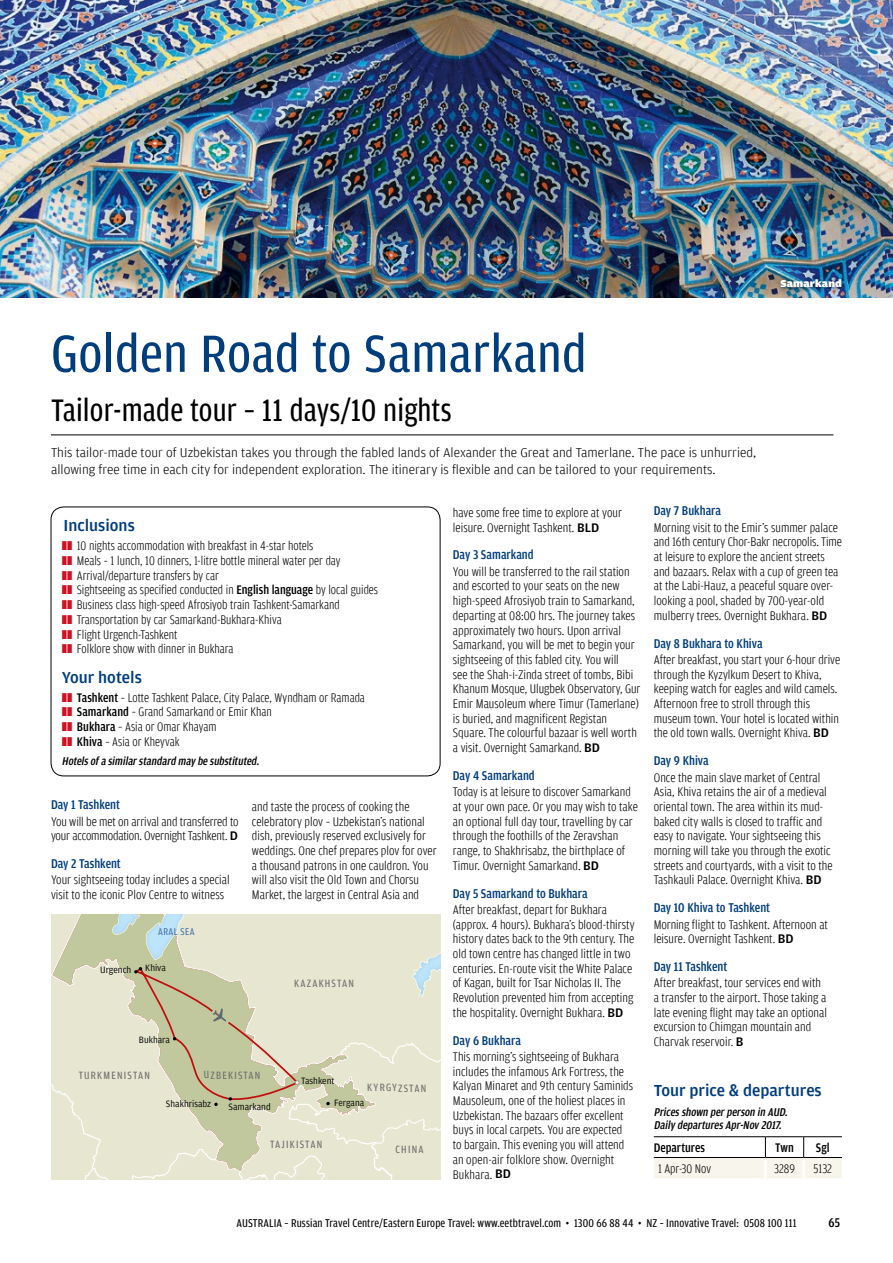
<style>
.page{position:relative;width:893px;height:1263px;background:#fff}
.page>*{position:absolute;margin:0;border:0;box-sizing:border-box;transform-origin:0 0}
.t1{font:55.5px "Amplitude Cond";letter-spacing:.005em;color:#003d7c;scale:1.05 1}
.t2{font:33px "Amplitude Cond";letter-spacing:.005em;color:#000}
.t3{font:500 16.95px "Amplitude";color:#003d7c}
.t4{font:300 13.5px/16.5px "Amplitude";color:#000}
.t5{font:500 13.5px "Amplitude Cond";color:#003d7c}
.t6{font:500 13.5px "Amplitude Cond";color:#000}
.t7{font:300 13.2px/14.7px "Amplitude Cond";color:#000;scale:1.04 1}
.t8{font:300 13.2px/14.7px "Amplitude Cond";color:#000}
.t9{font:500 13.2px "Amplitude Cond";color:#000}
.t10{font:12px "Amplitude Cond";letter-spacing:.01em;color:#000}
.t11{font:italic 500 12px/12.8px "Amplitude Cond";color:#000}
.t12{font:11.25px "Amplitude Cond";color:#706f6f}
.t13{font:900 10.5px "Amplitude Wide";letter-spacing:.01em;color:#fff}
.t14{font:10.5px "Amplitude Cond";color:#4975aa}
.t15{font:9.75px "Amplitude";color:#000;scale:.95 1}
.s1{font-weight:500}
.s2{font-family:"Amplitude";font-weight:500}
</style>
<div class="page">
<svg style="left:654px;top:1137px;width:188px;height:41px"></svg>
<hr style="left:764px;top:1158px;width:2px;height:20px;background:#fff">
<hr style="left:802px;top:1158px;width:3px;height:20px;background:#fff">
<hr style="left:654px;top:1136px;width:111px;height:1px;background:#000">
<hr style="left:765px;top:1136px;width:39px;height:1px;background:#000">
<hr style="left:804px;top:1136px;width:38px;height:1px;background:#000">
<hr style="left:654px;top:1157px;width:111px;height:1px;background:#000">
<hr style="left:765px;top:1157px;width:39px;height:1px;background:#000">
<hr style="left:804px;top:1157px;width:38px;height:1px;background:#000">
<div style="left:51px;top:507px;width:389px;height:269px;border:1px solid #000;border-radius:13px"></div>
<svg style="left:51px;top:914px;width:389px;height:265px;background:#dddec5"></svg>
<hr style="left:51px;top:435px;width:782px;height:1px;background:#000">
<img style="left:0;top:0;width:893px;height:298px">
<div style="left:776px;top:275px;width:70px;height:17px;background:#000;opacity:.6"></div>
<h1 class="t1" style="left:51px;top:324px;width:512px">Golden Road to Samarkand</h1>
<h2 class="t2" style="left:51px;top:392px;width:402px">Tailor-made tour – 11 days/10 nights</h2>
<p class="t4" style="left:51px;top:445px;width:707px">This tailor-made tour of Uzbekistan takes you through the fabled lands of Alexander the Great and Tamerlane. The pace is unhurried, allowing free time in each city for independent exploration. The itinerary is flexible and can be tailored to your requirements.</p>
<p class="t13" style="left:781px;top:278px;width:63px">Samarkand</p>
<p class="t3" style="left:63px;top:516px;width:73px">Inclusions</p>
<p class="t8" style="left:77px;top:539px;width:303px">10 nights accommodation with breakfast in 4-star hotels<br>Meals – 1 lunch, 10 dinners, 1-litre bottle mineral water per day Arrival/departure transfers by car<br>Sightseeing as specified conducted in <span class="s1">English language</span> by local guides Business class high-speed Afrosiyob train Tashkent-Samarkand Transportation by car Samarkand-Bukhara-Khiva<br>Flight Urgench-Tashkent<br>Folklore show with dinner in Bukhara</p>
<p class="t3" style="left:62px;top:668px;width:82px">Your hotels</p>
<p class="t8" style="left:77px;top:690px;width:290px"><span class="s1">Tashkent</span> – Lotte Tashkent Palace, City Palace, Wyndham or Ramada <span class="s1">Samarkand</span> – Grand Samarkand or Emir Khan<br><span class="s1">Bukhara</span> – Asia or Omar Khayam<br><span class="s1">Khiva</span> – Asia or Kheyvak</p>
<p class="t11" style="left:62px;top:755px;width:201px">Hotelsofa similarstandard may be substituted.</p>
<p class="t5" style="left:51px;top:798px;width:71px">Day 1 Tashkent</p>
<p class="t7" style="left:51px;top:814px;width:182px">You will be met on arrival and transferred to your accommodation. Overnight Tashkent. <span class="s2">D</span></p>
<p class="t5" style="left:51px;top:856px;width:71px">Day 2 Tashkent</p>
<p class="t7" style="left:51px;top:873px;width:173px">Your sightseeing today includes a special visit to the iconic Plov Centre to witness</p>
<p class="t14" style="left:158px;top:925px;width:38px">ARAL SEA</p>
<p class="t15" style="left:100px;top:965px;width:34px">Urgench</p>
<p class="t15" style="left:145px;top:962px;width:23px">Khiva</p>
<p class="t7" style="left:252px;top:799px;width:179px">and taste the process of cooking the celebratory plov – Uzbekistan’s national dish, previously reserved exclusively for weddings. One chef prepares plov for over a thousand patrons in one cauldron. You will also visit the Old Town and Chorsu Market, the largest in Central Asia and</p>
<p class="t12" style="left:294px;top:977px;width:62px">KAZAKHSTAN</p>
<p class="t15" style="left:139px;top:1034px;width:34px">Bukhara</p>
<p class="t12" style="left:79px;top:1069px;width:73px">TURKMENISTAN</p>
<p class="t12" style="left:204px;top:1069px;width:58px">UZBEKISTAN</p>
<p class="t15" style="left:166px;top:1098px;width:49px">Shakhrisabz</p>
<p class="t15" style="left:228px;top:1101px;width:46px">Samarkand</p>
<p class="t15" style="left:301px;top:1076px;width:36px">Tashkent</p>
<p class="t12" style="left:367px;top:1082px;width:61px">KYRGYZSTAN</p>
<p class="t15" style="left:334px;top:1097px;width:33px">Fergana</p>
<p class="t12" style="left:270px;top:1138px;width:54px">TAJIKISTAN</p>
<p class="t12" style="left:396px;top:1143px;width:30px">CHINA</p>
<p class="t7" style="left:453px;top:505px;width:164px">have some free time to explore at your leisure. Overnight Tashkent. <span class="s2">BLD</span></p>
<p class="t5" style="left:453px;top:548px;width:82px">Day 3 Samarkand</p>
<p class="t7" style="left:453px;top:564px;width:182px">You will be transferred to the rail station and escorted to your seats on the new high-speed Afrosiyob train to Samarkand, departing at 08:00 hrs. The journey takes approximately two hours. Upon arrival Samarkand, you will be met to begin your sightseeing of this fabled city. You will<br>see the Shah-i-Zinda street of tombs, Bibi Khanum Mosque, Ulugbek Observatory, Gur Emir Mausoleum where Timur (Tamerlane) is buried, and magnificent Registan Square. The colourful bazaar is well worth a visit. Overnight Samarkand. <span class="s2">BD</span></p>
<p class="t5" style="left:453px;top:768px;width:83px">Day 4 Samarkand</p>
<p class="t7" style="left:453px;top:784px;width:179px">Today is at leisure to discover Samarkand at your own pace. Or you may wish to take an optional full day tour, travelling by car through the foothills of the Zeravshan range, to Shakhrisabz, the birthplace of Timur. Overnight Samarkand. <span class="s2">BD</span></p>
<p class="t5" style="left:453px;top:886px;width:136px">Day 5 Samarkand to Bukhara</p>
<p class="t7" style="left:453px;top:902px;width:176px">After breakfast, depart for Bukhara (approx. 4 hours). Bukhara’s blood-thirsty history dates back to the 9th century. The old town centre has changed little in two centuries. En-route visit the White Palace of Kagan, built for Tsar Nicholas II. The Revolution prevented him from accepting the hospitality. Overnight Bukhara. <span class="s2">BD</span></p>
<p class="t5" style="left:453px;top:1033px;width:70px">Day 6 Bukhara</p>
<p class="t7" style="left:453px;top:1049px;width:175px">This morning’s sightseeing of Bukhara includes the infamous Ark Fortress, the Kalyan Minaret and 9th century Saminids Mausoleum, one of the holiest places in Uzbekistan. The bazaars offer excellent buys in local carpets. You are expected to bargain. This evening you will attend an open-air folklore show. Overnight Bukhara. <span class="s2">BD</span></p>
<p class="t5" style="left:654px;top:504px;width:69px">Day 7 Bukhara</p>
<p class="t7" style="left:654px;top:520px;width:182px">Morning visit to the Emir’s summer palace and 16th century Chor-Bakr necropolis. Time at leisure to explore the ancient streets and bazaars. Relax with a cup of green tea at the Labi-Hauz, a peaceful square over&shy;looking a pool, shaded by 700-year-old mulberry trees. Overnight Bukhara. <span class="s2">BD</span></p>
<p class="t5" style="left:654px;top:636px;width:110px">Day 8 Bukhara to Khiva</p>
<p class="t7" style="left:654px;top:652px;width:181px">After breakfast, you start your 6-hour drive through the Kyzylkum Desert to Khiva, keeping watch for eagles and wild camels.<br>Afternoon free to stroll through this museum town. Your hotel is located within the old town walls. Overnight Khiva. <span class="s2">BD</span></p>
<p class="t5" style="left:654px;top:753px;width:57px">Day 9 Khiva</p>
<p class="t7" style="left:654px;top:770px;width:174px">Once the main slave market of Central Asia, Khiva retains the air of a medieval oriental town. The area within its mud&shy;baked city walls is closed to traffic and easy to navigate. Your sightseeing this morning will take you through the exotic streets and courtyards, with a visit to the Tashkauli Palace. Overnight Khiva. <span class="s2">BD</span></p>
<p class="t5" style="left:654px;top:900px;width:118px">Day 10 Khiva to Tashkent</p>
<p class="t7" style="left:654px;top:917px;width:169px">Morning flight to Tashkent. Afternoon at leisure. Overnight Tashkent. <span class="s2">BD</span></p>
<p class="t5" style="left:654px;top:959px;width:75px">Day 11 Tashkent</p>
<p class="t7" style="left:654px;top:976px;width:168px">After breakfast, tour services end with a transfer to the airport. Those taking a late evening flight may take an optional excursion to Chimgan mountain and Charvak reservoir. <span class="s2">B</span></p>
<p class="t3" style="left:654px;top:1081px;width:169px">Tour price &amp; departures</p>
<p class="t11" style="left:654px;top:1106px;width:137px">Pricesshown perperson in AUD.<br>Daily departuresApr-Nov 2017.</p>
<p class="t9" style="left:654px;top:1140px;width:53px">Departures</p>
<p class="t9" style="left:775px;top:1140px;width:20px">Twn</p>
<p class="t9" style="left:816px;top:1140px;width:15px">Sgl</p>
<p class="t8" style="left:658px;top:1161px;width:54px">1 Apr-30 Nov</p>
<p class="t8" style="left:774px;top:1161px;width:22px">3289</p>
<p class="t8" style="left:814px;top:1161px;width:20px">5132</p>
<p class="t10" style="left:236px;top:1216px;width:561px">AUSTRALIA – Russian Travel Centre/Eastern Europe Travel: www.eetbtravel.com • 1300 66 88 44 • NZ – Innovative Travel: 0508 100 111</p>
<p class="t6" style="left:828px;top:1215px;width:13px">65</p>
</div>
